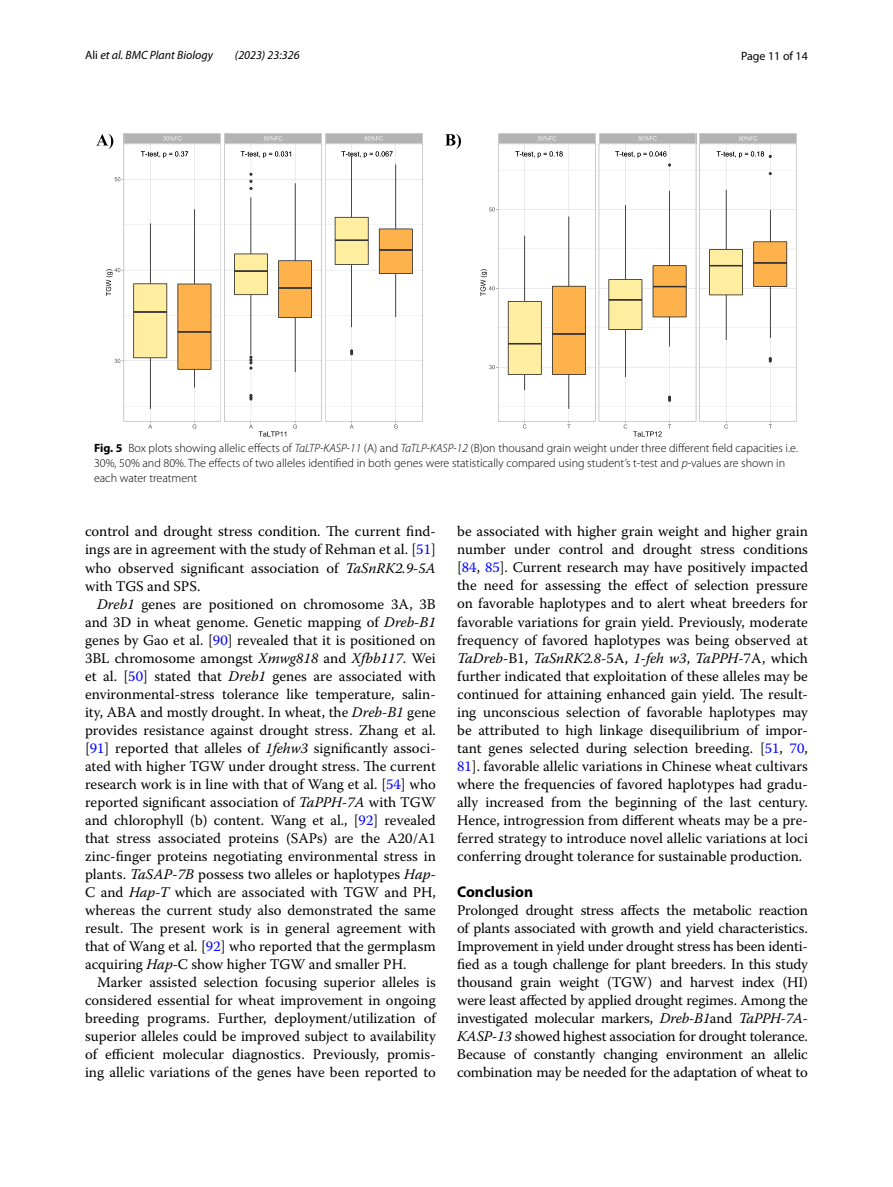
<style>
.page{position:relative;width:893px;height:1187px;background:#fff}
.page>*{position:absolute;margin:0;border:0;box-sizing:border-box;transform-origin:0 0}
.t1{font:700 15.45px "Myriad Pro";color:#000}
.t2{font:14.7px/18px "Warnock Pro";color:#000;text-align:justify}
.t3{font:300 12px/15px "Myriad Pro";color:#000}
.t4{font:italic 12px "Myriad Pro";color:#000}
.t5{font:12px "Myriad Pro";color:#000}
.s1{font-style:normal}
.s2{font-weight:700}
.s3{font-style:italic}
.s4{color:#00f}
</style>
<div class="page">
<svg style="left:480px;top:133px;width:317px;height:303px"></svg>
<svg style="left:96px;top:133px;width:326px;height:303px"></svg>
<svg style="left:445px;top:134px;width:16px;height:15px"></svg>
<p class="t4" style="left:85px;top:48px;width:130px"><span class="s1">Ali</span> et al. BMC Plant Biology</p>
<p class="t4" style="left:235px;top:48px;width:66px">(2023) 23:326</p>
<p class="t5" style="left:741px;top:48px;width:68px">Page 11 of 14</p>
<p class="t3" style="left:94px;top:440px;width:705px"><span class="s2">Fig. 5</span> Box plots showing allelic effects of <span class="s3">TaLTP-KASP-11</span> (A) and <span class="s3">TaTLP-KASP-12</span> (B)on thousand grain weight under three different field capacities i.e.<br>30%, 50% and 80%. The effects of two alleles identified in both genes were statistically compared using student’s t-test and <span class="s3">p</span>-values are shown in each water treatment</p>
<p class="t2" style="left:85px;top:522px;width:352px">control and drought stress condition. The current find&shy;ings are in agreement with the study of Rehman et al. [<span class="s4">51</span>] who observed significant association of <span class="s3">TaSnRK2.9-5A </span>with TGS and SPS.</p>
<p class="t2" style="left:85px;top:594px;width:352px;text-indent:12px"><span class="s3">Dreb1</span> genes are positioned on chromosome 3A, 3B and 3D in wheat genome. Genetic mapping of <span class="s3">Dreb-B1 </span>genes by Gao et al. [<span class="s4">90</span>] revealed that it is positioned on 3BL chromosome amongst <span class="s3">Xmwg818</span> and <span class="s3">Xfbb117</span>. Wei et al. [<span class="s4">50</span>] stated that <span class="s3">Dreb1</span> genes are associated with environmental-stress tolerance like temperature, salin&shy;ity, ABA and mostly drought. In wheat, the <span class="s3">Dreb-B1</span> gene provides resistance against drought stress. Zhang et al. [<span class="s4">91</span>] reported that alleles of <span class="s3">1fehw3</span> significantly associ&shy;ated with higher TGW under drought stress. The current research work is in line with that of Wang et al. [<span class="s4">54</span>] who reported significant association of <span class="s3">TaPPH-7A</span> with TGW and chlorophyll (b) content. Wang et al., [<span class="s4">92</span>] revealed that stress associated proteins (SAPs) are the A20/A1 zinc-finger proteins negotiating environmental stress in plants. <span class="s3">TaSAP-7B</span> possess two alleles or haplotypes <span class="s3">Hap-</span>C and <span class="s3">Hap-T</span> which are associated with TGW and PH, whereas the current study also demonstrated the same result. The present work is in general agreement with that of Wang et al. [<span class="s4">92</span>] who reported that the germplasm acquiring <span class="s3">Hap-</span>C show higher TGW and smaller PH.</p>
<p class="t2" style="left:85px;top:972px;width:352px;text-indent:12px">Marker assisted selection focusing superior alleles is considered essential for wheat improvement in ongoing breeding programs. Further, deployment/utilization of superior alleles could be improved subject to availability of efficient molecular diagnostics. Previously, promis&shy;ing allelic variations of the genes have been reported to</p>
<p class="t2" style="left:457px;top:522px;width:352px">be associated with higher grain weight and higher grain number under control and drought stress conditions [<span class="s4">84</span>, <span class="s4">85</span>]. Current research may have positively impacted the need for assessing the effect of selection pressure on favorable haplotypes and to alert wheat breeders for favorable variations for grain yield. Previously, moderate frequency of favored haplotypes was being observed at <span class="s3">TaDreb</span>-B1, <span class="s3">TaSnRK2.8</span>-5A, <span class="s3">1-feh w3</span>, <span class="s3">TaPPH</span>-7A, which further indicated that exploitation of these alleles may be continued for attaining enhanced gain yield. The result&shy;ing unconscious selection of favorable haplotypes may be attributed to high linkage disequilibrium of impor&shy;tant genes selected during selection breeding. [<span class="s4">51</span>, <span class="s4">70</span>, <span class="s4">81</span>]. favorable allelic variations in Chinese wheat cultivars where the frequencies of favored haplotypes had gradu&shy;ally increased from the beginning of the last century.<br>Hence, introgression from different wheats may be a pre&shy;ferred strategy to introduce novel allelic variations at loci conferring drought tolerance for sustainable production.</p>
<p class="t1" style="left:457px;top:881px;width:77px">Conclusion</p>
<p class="t2" style="left:457px;top:900px;width:352px">Prolonged drought stress affects the metabolic reaction of plants associated with growth and yield characteristics.<br>Improvement in yield under drought stress has been identi&shy;fied as a tough challenge for plant breeders. In this study thousand grain weight (TGW) and harvest index (HI) were least affected by applied drought regimes. Among the investigated molecular markers, <span class="s3">Dreb-B1</span>and <span class="s3">TaPPH-7A-KASP-13</span> showed highest association for drought tolerance.<br>Because of constantly changing environment an allelic combination may be needed for the adaptation of wheat to</p>
</div>
